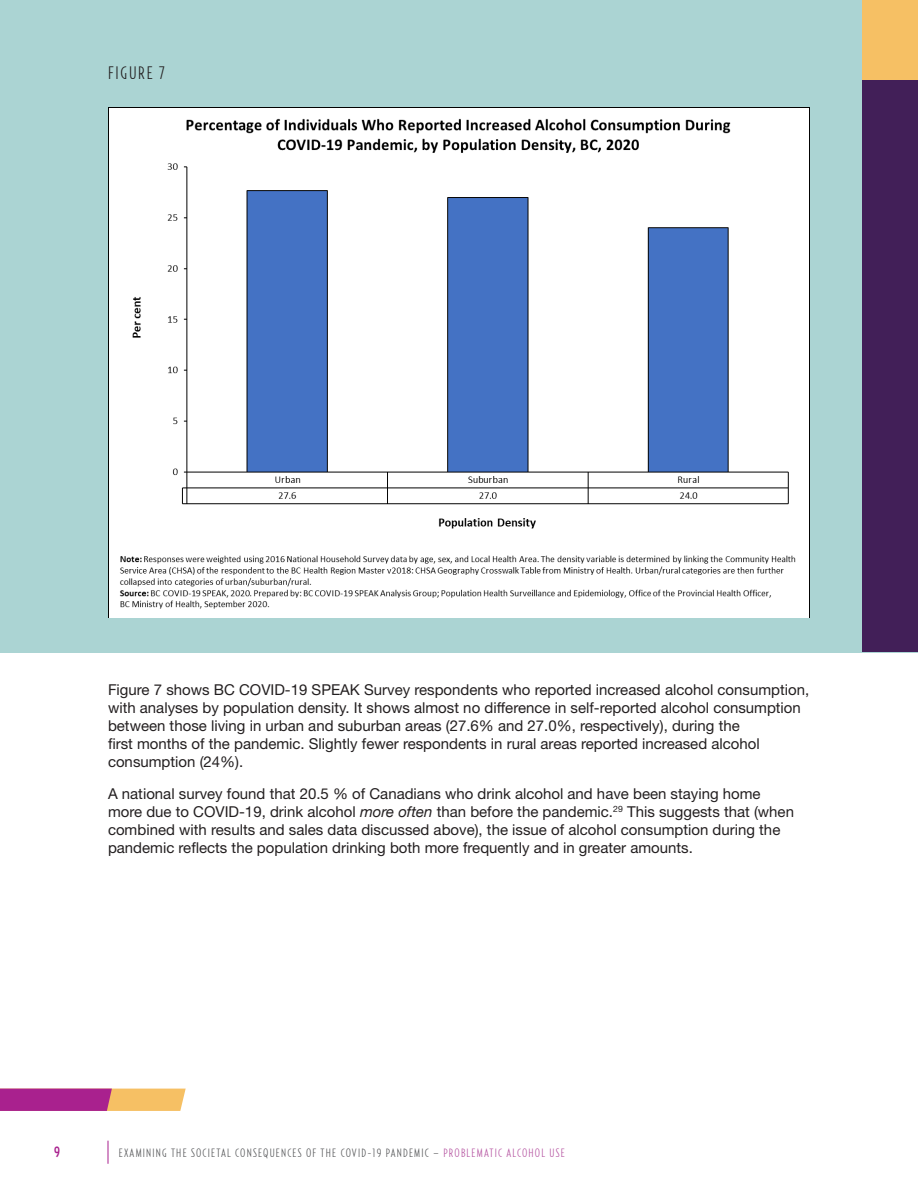
<style>
.page{position:relative;width:918px;height:1188px;background:#fff}
.page>*{position:absolute;margin:0;border:0;box-sizing:border-box;transform-origin:0 0}
.t1{font:300 18px "Relay Comp";color:#231f20}
.Body{font:15px/18px "Helvetica Neue LT Std";color:#231f20}
.t2{font:500 15px "Relay Comp";color:#a9218e}
.t3{font:300 12px "Relay Comp";letter-spacing:.1em;color:#57585a}
.t4{font:300 12px "Relay Comp";color:#b554a1}
.s1{font-family:"Helvetica Neue";font-style:italic}
.s2{color:#b554a1}
</style>
<div class="page">
<div style="left:0;top:0;width:918px;height:652px;background:#abd4d3"></div>
<svg style="left:0;top:1089px;width:186px;height:22px;background:#c8637f"></svg>
<svg style="left:108px;top:1141px;width:1px;height:23px"></svg>
<div style="left:862px;top:80px;width:56px;height:572px;background:#421f58"></div>
<div style="left:862px;top:0;width:56px;height:80px;background:#f6c064"></div>
<img style="left:108px;top:108px;width:702px;height:510px">
<p class="t1" style="left:108px;top:62px;width:59px">FIGURE 7</p>
<p class="Body" style="left:108px;top:681px;width:703px">Figure 7 shows BC COVID‑19 SPEAK Survey respondents who reported increased alcohol consumption, with analyses by population density. It shows almost no difference in self-reported alcohol consumption between those living in urban and suburban areas (27.6% and 27.0%, respectively), during the<br>first months of the pandemic. Slightly fewer respondents in rural areas reported increased alcohol consumption (24%).</p>
<p class="Body" style="left:108px;top:784px;width:688px">A national survey found that 20.5 % of Canadians who drink alcohol and have been staying home more due to COVID‑19, drink alcohol <span class="s1">more often</span> than before the pandemic.<sup>29</sup> This suggests that (when combined with results and sales data discussed above), the issue of alcohol consumption during the pandemic reflects the population drinking both more frequently and in greater amounts.</p>
<p class="t2" style="left:54px;top:1143px;width:7px">9</p>
<p class="t3" style="left:119px;top:1146px;width:354px">EXAMINING THE SOCIETAL CONSEQUENCES OF THE COVID-19 PANDEMIC – <span class="s2">PROBLEMATIC</span></p>
<p class="t4" style="left:507px;top:1146px;width:13px">ALCOHOL</p>
<p class="t4" style="left:550px;top:1146px;width:12px">USE</p>
</div>
